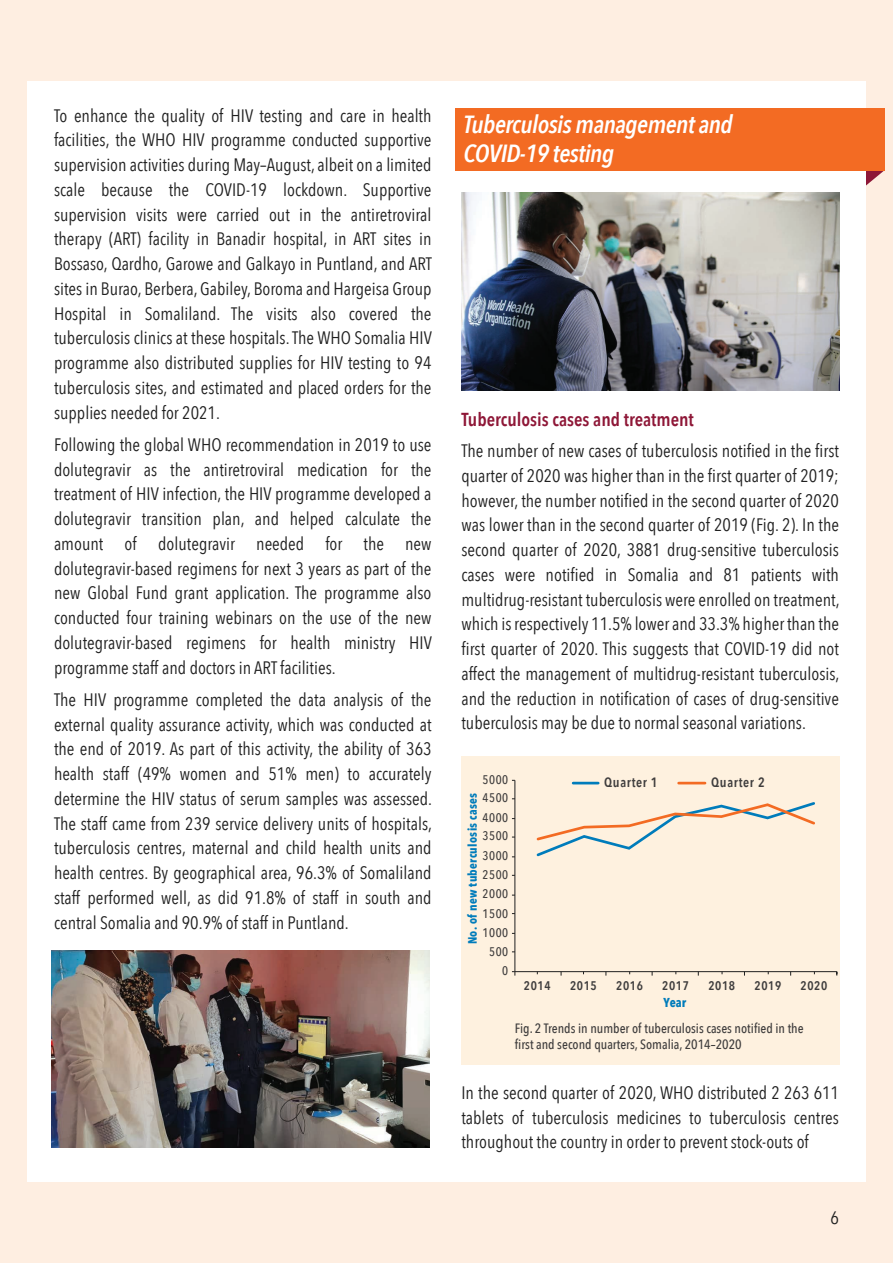
<style>
.page{position:relative;width:893px;height:1263px;background:#feeee1}
.page>*{position:absolute;margin:0;border:0;box-sizing:border-box;transform-origin:0 0}
.t1{font:italic 600 24.75px/28.5px "Avenir Next Condensed";letter-spacing:-.02em;color:#fff}
.t2{font:600 18.75px "Avenir Next Condensed";color:#8e1737}
.t3{font:18px/24.8px "Avenir Next Condensed";color:#202020;text-align:justify}
.t4{font:500 13.5px/16.2px "Avenir Next Condensed";color:#3f3d3d}
.t5{font:600 13.5px "Avenir Next Condensed";letter-spacing:.05em;color:#3f3d3d}
.t6{font:700 12.9px "Avenir Next Condensed";color:#007cbb}
.t7{font:500 12.45px "Avenir Next Condensed";letter-spacing:.05em;color:#3f3d3d}
.t8{font:600 12.45px "Avenir Next Condensed";letter-spacing:.05em;color:#3f3d3d}
.t9{font:700 12.15px "Avenir Next Condensed";letter-spacing:.025em;color:#007cbb}
</style>
<div class="page">
<div style="left:27px;top:81px;width:839px;height:1101px;background:#fff"></div>
<div style="left:461px;top:756px;width:379px;height:309px;background:#fef1df"></div>
<img style="left:52px;top:950px;width:378px;height:198px">
<svg style="left:866px;top:170px;width:18px;height:15px"></svg>
<div style="left:455px;top:108px;width:429px;height:62px;background:#f36b23"></div>
<img style="left:461px;top:192px;width:378px;height:198px">
<hr style="left:515px;top:780px;width:1px;height:192px;background:#202020">
<hr style="left:515px;top:971px;width:322px;height:1px;background:#202020">
<svg style="left:512px;top:971px;width:4px;height:4px"></svg>
<svg style="left:536px;top:802px;width:279px;height:55px"></svg>
<hr style="left:573px;top:782px;width:25px;height:2px;background:#007cbb">
<hr style="left:679px;top:782px;width:26px;height:2px;background:#f36b23">
<p class="t3" style="left:54px;top:102px;width:379px">To enhance the quality of HIV testing and care in health facilities, the WHO HIV programme conducted supportive supervision activities during May–August, albeit on a limited scale because the COVID-19 lockdown. Supportive supervision visits were carried out in the antiretroviral therapy (ART) facility in Banadir hospital, in ART sites in Bossaso, Qardho, Garowe and Galkayo in Puntland, and ART sites in Burao, Berbera, Gabiley, Boroma and Hargeisa Group Hospital in Somaliland. The visits also covered the tuberculosis clinics at these hospitals. The WHO Somalia HIV programme also distributed supplies for HIV testing to 94 tuberculosis sites, and estimated and placed orders for the supplies needed for 2021.</p>
<p class="t3" style="left:54px;top:431px;width:379px">Following the global WHO recommendation in 2019 to use dolutegravir as the antiretroviral medication for the treatment of HIV infection, the HIV programme developed a dolutegravir transition plan, and helped calculate the amount of dolutegravir needed for the new dolutegravir-based regimens for next 3 years as part of the new Global Fund grant application. The programme also conducted four training webinars on the use of the new dolutegravir-based regimens for health ministry HIV programme staff and doctors in ART facilities.</p>
<p class="t3" style="left:54px;top:686px;width:380px">The HIV programme completed the data analysis of the external quality assurance activity, which was conducted at the end of 2019. As part of this activity, the ability of 363 health staff (49% women and 51% men) to accurately determine the HIV status of serum samples was assessed.<br>The staff came from 239 service delivery units of hospitals, tuberculosis centres, maternal and child health units and health centres. By geographical area, 96.3% of Somaliland staff performed well, as did 91.8% of staff in south and central Somalia and 90.9% of staff in Puntland.</p>
<h1 class="t1" style="left:464px;top:110px;width:271px">Tuberculosis management and<br>COVID-19 testing</h1>
<p class="t2" style="left:461px;top:404px;width:234px">Tuberculosis cases and treatment</p>
<p class="t3" style="left:461px;top:438px;width:380px">The number of new cases of tuberculosis notified in the first quarter of 2020 was higher than in the first quarter of 2019; however, the number notified in the second quarter of 2020 was lower than in the second quarter of 2019 (Fig. 2). In the second quarter of 2020, 3881 drug-sensitive tuberculosis cases were notified in Somalia and 81 patients with multidrug-resistant tuberculosis were enrolled on treatment, which is respectively 11.5% lower and 33.3% higher than the first quarter of 2020. This suggests that COVID-19 did not affect the management of multidrug-resistant tuberculosis, and the reduction in notification of cases of drug-sensitive tuberculosis may be due to normal seasonal variations.</p>
<p class="t7" style="left:482px;top:772px;width:27px">5000</p>
<p class="t9" style="left:465px;top:944px;width:153px;rotate:-90deg">No. of new tuberculosis cases</p>
<p class="t7" style="left:482px;top:790px;width:27px">4500</p>
<p class="t7" style="left:482px;top:810px;width:27px">4000</p>
<p class="t7" style="left:482px;top:828px;width:27px">3500</p>
<p class="t7" style="left:482px;top:848px;width:27px">3000</p>
<p class="t7" style="left:482px;top:867px;width:27px">2500</p>
<p class="t7" style="left:482px;top:886px;width:27px">2000</p>
<p class="t7" style="left:482px;top:906px;width:27px">1500</p>
<p class="t7" style="left:482px;top:925px;width:27px">1000</p>
<p class="t7" style="left:489px;top:944px;width:21px">500</p>
<p class="t7" style="left:502px;top:963px;width:8px">0</p>
<p class="t5" style="left:604px;top:771px;width:55px">Quarter 1</p>
<p class="t5" style="left:711px;top:771px;width:55px">Quarter 2</p>
<p class="t8" style="left:524px;top:975px;width:28px">2014</p>
<p class="t8" style="left:570px;top:975px;width:28px">2015</p>
<p class="t8" style="left:616px;top:975px;width:28px">2016</p>
<p class="t8" style="left:662px;top:975px;width:28px">2017</p>
<p class="t8" style="left:708px;top:975px;width:28px">2018</p>
<p class="t8" style="left:754px;top:975px;width:28px">2019</p>
<p class="t8" style="left:801px;top:975px;width:28px">2020</p>
<p class="t6" style="left:663px;top:994px;width:24px">Year</p>
<p class="t4" style="left:515px;top:1020px;width:290px">Fig. 2 Trends in number of tuberculosis cases notified in the first and second quarters, Somalia, 2014–2020</p>
<p class="t3" style="left:461px;top:1079px;width:379px">In the second quarter of 2020, WHO distributed 2 263 611 tablets of tuberculosis medicines to tuberculosis centres throughout the country in order to prevent stock-outs of</p>
<p class="t3" style="left:830px;top:1205px;width:10px">6</p>
</div>
